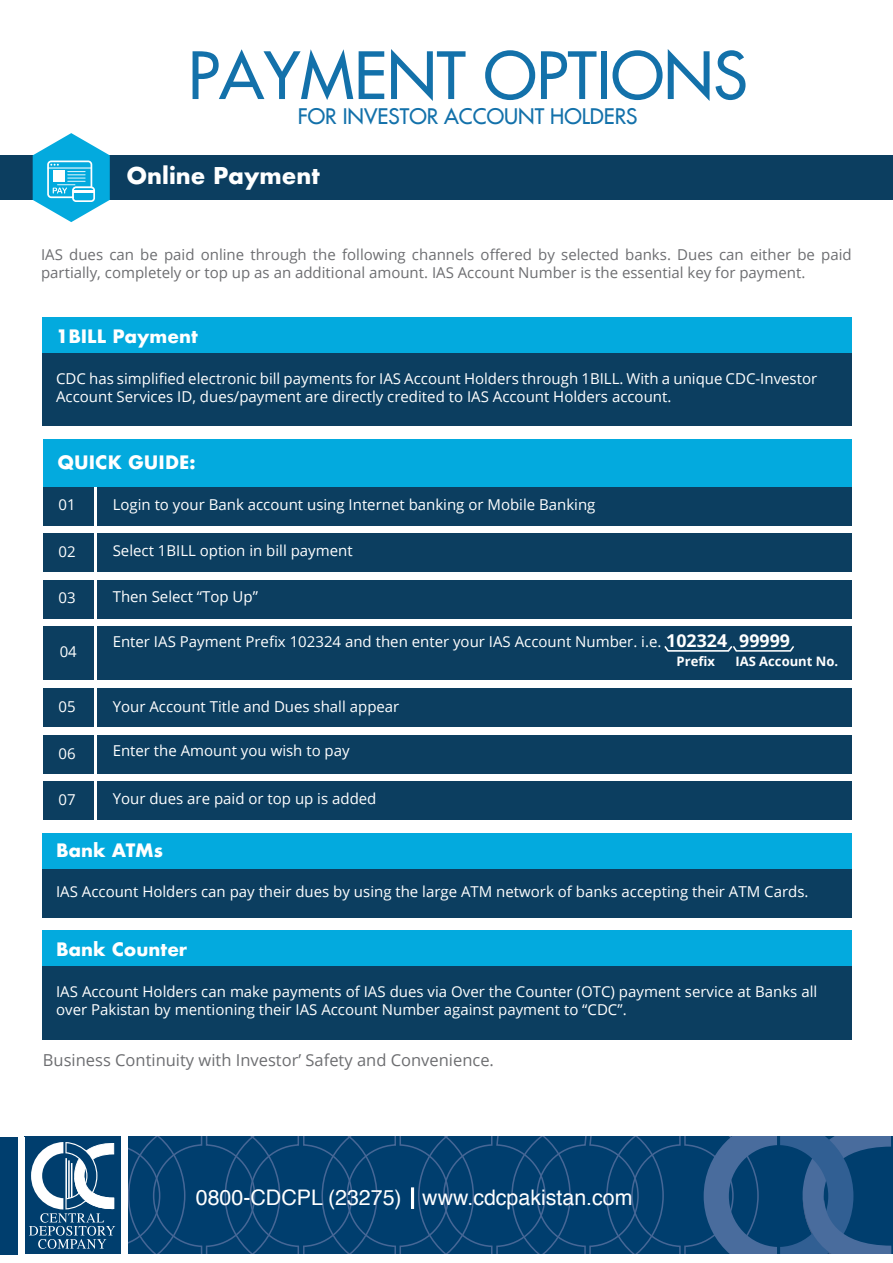
<style>
.page{position:relative;width:893px;height:1263px;background:#fff}
.page>*{position:absolute;margin:0;border:0;box-sizing:border-box;transform-origin:0 0}
.t1{font:63.3px "Futura";color:#1371aa}
.t2{font:700 22.5px "Futura";color:#fff}
.t3{font:21.45px "Helvetica";color:#fff}
.t4{font:21px "Futura";color:#1371aa}
.t5{font:700 18px "Futura";color:#fff}
.t6{font:700 17.7px "Open Sans";color:#fff}
.t7{font:16.5px "Open Sans";color:#6d6e71}
.t8{font:15px/18px "Open Sans";color:#fff}
.t9{font:15px/18px "Open Sans";color:#6d6e71}
.t10{font:700 13.05px "Open Sans";color:#fff}
</style>
<div class="page">
<div style="left:43px;top:781px;width:50px;height:39px;background:#0c3e60"></div>
<div style="left:98px;top:781px;width:754px;height:39px;background:#0c3e60"></div>
<div style="left:43px;top:735px;width:50px;height:39px;background:#0c3e60"></div>
<div style="left:98px;top:735px;width:754px;height:39px;background:#0c3e60"></div>
<div style="left:43px;top:487px;width:50px;height:38px;background:#0c3e60"></div>
<div style="left:98px;top:487px;width:754px;height:38px;background:#0c3e60"></div>
<div style="left:43px;top:533px;width:50px;height:39px;background:#0c3e60"></div>
<div style="left:98px;top:533px;width:754px;height:39px;background:#0c3e60"></div>
<div style="left:43px;top:626px;width:50px;height:54px;background:#0c3e60"></div>
<div style="left:98px;top:626px;width:754px;height:54px;background:#0c3e60"></div>
<svg style="left:664px;top:646px;width:130px;height:6px"></svg>
<div style="left:0;top:155px;width:893px;height:45px;background:#0c3e60"></div>
<svg style="left:33px;top:133px;width:77px;height:89px"></svg>
<hr style="left:73px;top:190px;width:21px;height:2px;background:#fff">
<div style="left:42px;top:869px;width:809px;height:48px;background:#0c3e60"></div>
<div style="left:42px;top:833px;width:809px;height:36px;background:#03aade"></div>
<div style="left:42px;top:966px;width:809px;height:73px;background:#0c3e60"></div>
<div style="left:42px;top:930px;width:809px;height:36px;background:#03aade"></div>
<div style="left:42px;top:353px;width:809px;height:73px;background:#0c3e60"></div>
<div style="left:42px;top:317px;width:809px;height:36px;background:#03aade"></div>
<div style="left:43px;top:440px;width:809px;height:47px;background:#03aade"></div>
<div style="left:43px;top:580px;width:50px;height:38px;background:#0c3e60"></div>
<div style="left:98px;top:580px;width:754px;height:38px;background:#0c3e60"></div>
<div style="left:43px;top:688px;width:50px;height:39px;background:#0c3e60"></div>
<div style="left:98px;top:688px;width:754px;height:39px;background:#0c3e60"></div>
<div style="left:0;top:1137px;width:24px;height:117px;background:#003e6e"></div>
<svg style="left:128px;top:1137px;width:763px;height:116px;background:#0b4575"></svg>
<div style="left:24px;top:1137px;width:97px;height:117px;background:#003e6e"></div>
<svg style="left:29px;top:1142px;width:86px;height:107px"></svg>
<div style="left:18px;top:1136px;width:7px;height:118px;background:#fff"></div>
<hr style="left:411px;top:1187px;width:3px;height:22px;background:#fff">
<h1 class="t1" style="left:188px;top:34px;width:561px">PAYMENT OPTIONS</h1>
<h3 class="t4" style="left:298px;top:103px;width:341px">FOR INVESTOR ACCOUNT HOLDERS</h3>
<h2 class="t2" style="left:126px;top:160px;width:195px">Online Payment</h2>
<p class="t9" style="left:41px;top:245px;width:812px">IAS dues can be paid online through the following channels offered by selected banks. Dues can either be paid partially, completely or top up as an additional amount. IAS Account Number is the essential key for payment.</p>
<p class="t5" style="left:56px;top:323px;width:143px">1BILL Payment</p>
<p class="t8" style="left:56px;top:369px;width:763px">CDC has simplified electronic bill payments for IAS Account Holders through 1BILL. With a unique CDC-Investor<br>Account Services ID, dues/payment are directly credited to IAS Account Holders account.</p>
<p class="t5" style="left:57px;top:449px;width:140px">QUICK GUIDE:</p>
<p class="t8" style="left:113px;top:495px;width:484px">Login to your Bank account using Internet banking or Mobile Banking</p>
<p class="t8" style="left:113px;top:541px;width:242px">Select 1BILL option in bill payment</p>
<p class="t8" style="left:59px;top:496px;width:19px">01</p>
<p class="t8" style="left:59px;top:542px;width:19px">02</p>
<p class="t8" style="left:59px;top:589px;width:19px">03</p>
<p class="t8" style="left:113px;top:587px;width:147px">Then Select “Top Up”</p>
<p class="t8" style="left:60px;top:643px;width:19px">04</p>
<p class="t6" style="left:666px;top:628px;width:62px">102324</p>
<p class="t10" style="left:677px;top:652px;width:40px">Prefix</p>
<p class="t8" style="left:113px;top:632px;width:550px">Enter IAS Payment Prefix 102324 and then enter your IAS Account Number. i.e.</p>
<p class="t6" style="left:739px;top:628px;width:52px">99999</p>
<p class="t10" style="left:735px;top:652px;width:104px">IAS Account No.</p>
<p class="t8" style="left:59px;top:697px;width:19px">05</p>
<p class="t8" style="left:113px;top:697px;width:288px">Your Account Title and Dues shall appear</p>
<p class="t8" style="left:59px;top:744px;width:19px">06</p>
<p class="t8" style="left:59px;top:790px;width:19px">07</p>
<p class="t8" style="left:113px;top:741px;width:239px">Enter the Amount you wish to pay</p>
<p class="t8" style="left:113px;top:789px;width:265px">Your dues are paid or top up is added</p>
<p class="t5" style="left:56px;top:837px;width:108px">Bank ATMs</p>
<p class="t8" style="left:56px;top:882px;width:754px">IAS Account Holders can pay their dues by using the large ATM network of banks accepting their ATM Cards.</p>
<p class="t5" style="left:56px;top:936px;width:133px">Bank Counter</p>
<p class="t8" style="left:56px;top:982px;width:763px">IAS Account Holders can make payments of IAS dues via Over the Counter (OTC) payment service at Banks all over Pakistan by mentioning their IAS Account Number against payment to “CDC”.</p>
<p class="t7" style="left:43px;top:1049px;width:453px">Business Continuity with Investor’ Safety and Convenience.</p>
<h3 class="t3" style="left:196px;top:1181px;width:438px">0800-CDCPL (23275) www.cdcpakistan.com</h3>
</div>
